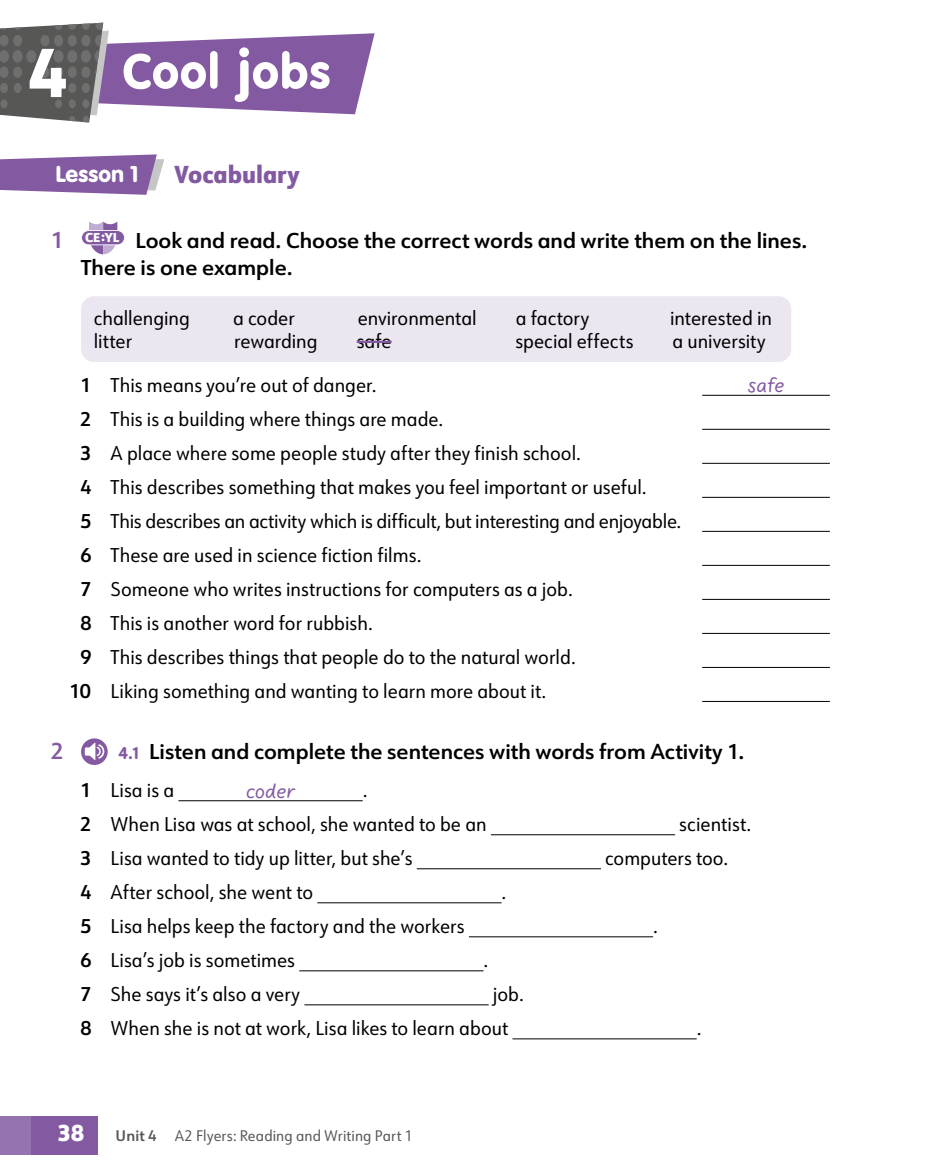
<style>
.page{position:relative;width:932px;height:1174px;background:#fff}
.page>*{position:absolute;margin:0;border:0;box-sizing:border-box;transform-origin:0 0}
.t1{font:800 67.5px "URW Form";color:#fff}
.t2{font:51px "VAG Rundschrift D";letter-spacing:.02em;color:#fff}
.t3{font:800 24px "URW Form Semi Cond";color:#835aa2}
.t4{font:24px "VAG Rundschrift D";color:#fff}
.t5{font:800 22.5px "URW Form";color:#fff}
.t6{font:600 22.5px "URW Form";color:#835aa2}
.t7{font:600 21px/27px "URW Form";color:#000}
.t8{font:21px "Uberhand Pro";color:#835aa2}
.t9{font:19.5px/34px "URW Form Semi Cond";color:#000}
.t10{font:15px "URW Form Semi Cond";letter-spacing:.005em;color:#575756}
.s1{font-size:22.5px;color:#835aa2}
.s2{font-family:"URW Form";font-weight:600}
.s3{font-family:"Sofia Pro Soft";font-weight:700;font-size:18px;color:#835aa2}
</style>
<div class="page">
<div style="left:0;top:1116px;width:98px;height:38px;background:#835aa2"></div>
<div style="left:0;top:1116px;width:31px;height:38px;background:#9572b0"></div>
<svg style="left:0;top:154px;width:164px;height:41px;background:#9978b2"></svg>
<svg style="left:0;top:23px;width:374px;height:100px"></svg>
<div style="left:239px;top:47px;width:10px;height:10px;background:#fff;border-radius:50%"></div>
<svg style="left:81px;top:222px;width:44px;height:32px"></svg>
<div style="left:81px;top:296px;width:710px;height:66px;background:#ece6f1;border-radius:13px"></div>
<hr style="left:356px;top:341px;width:35px;height:2px;background:#835aa2">
<hr style="left:702px;top:395px;width:127px;height:1px;background:#000">
<hr style="left:702px;top:429px;width:127px;height:1px;background:#000">
<hr style="left:702px;top:463px;width:127px;height:1px;background:#000">
<hr style="left:702px;top:497px;width:127px;height:1px;background:#000">
<hr style="left:702px;top:531px;width:127px;height:1px;background:#000">
<hr style="left:702px;top:565px;width:127px;height:1px;background:#000">
<hr style="left:702px;top:599px;width:127px;height:1px;background:#000">
<hr style="left:702px;top:633px;width:127px;height:1px;background:#000">
<hr style="left:702px;top:667px;width:127px;height:1px;background:#000">
<hr style="left:702px;top:701px;width:127px;height:1px;background:#000">
<svg style="left:81px;top:738px;width:27px;height:27px"></svg>
<svg style="left:85px;top:742px;width:20px;height:18px"></svg>
<hr style="left:178px;top:800px;width:184px;height:1px;background:#000">
<hr style="left:490px;top:834px;width:185px;height:1px;background:#000">
<hr style="left:416px;top:868px;width:184px;height:1px;background:#000">
<hr style="left:317px;top:902px;width:184px;height:1px;background:#000">
<hr style="left:468px;top:936px;width:185px;height:1px;background:#000">
<hr style="left:299px;top:970px;width:184px;height:1px;background:#000">
<hr style="left:304px;top:1004px;width:184px;height:1px;background:#000">
<hr style="left:512px;top:1038px;width:184px;height:1px;background:#000">
<h1 class="t1" style="left:28px;top:25px;width:40px">4</h1>
<h2 class="t2" style="left:123px;top:41px;width:210px">Cool obs</h2>
<p class="t4" style="left:55px;top:160px;width:85px">Lesson 1</p>
<p class="t3" style="left:174px;top:157px;width:127px">Vocabulary</p>
<p class="t7" style="left:81px;top:228px;width:727px;text-indent:-30px"><span class="s1">1</span> <sup>CE:YL</sup> Look and read. Choose the correct words and write them on the lines.<br>There is one example.</p>
<p class="t9" style="left:94px;top:301px;width:98px">challenging</p>
<p class="t9" style="left:233px;top:301px;width:63px">a coder</p>
<p class="t9" style="left:357px;top:301px;width:120px">environmental</p>
<p class="t9" style="left:515px;top:301px;width:75px">a factory</p>
<p class="t9" style="left:670px;top:301px;width:103px">interested in</p>
<p class="t9" style="left:94px;top:323px;width:40px">litter</p>
<p class="t9" style="left:234px;top:323px;width:85px">rewarding</p>
<p class="t9" style="left:356px;top:323px;width:36px">safe</p>
<p class="t9" style="left:515px;top:323px;width:120px">special effects</p>
<p class="t9" style="left:672px;top:323px;width:95px">a university</p>
<p class="t9" style="left:81px;top:367px;width:297px"><span class="s2">1</span> This means you’re out of danger.</p>
<p class="t8" style="left:747px;top:370px;width:38px">safe</p>
<p class="t9" style="left:81px;top:401px;width:364px"><span class="s2">2</span> This is a building where things are made.</p>
<p class="t9" style="left:81px;top:435px;width:502px"><span class="s2">3</span> A place where some people study after they finish school.</p>
<p class="t9" style="left:81px;top:469px;width:567px"><span class="s2">4</span> This describes something that makes you feel important or useful.</p>
<p class="t9" style="left:81px;top:503px;width:602px"><span class="s2">5</span> This describes an activity which is difficult, but interesting and enjoyable.</p>
<p class="t9" style="left:81px;top:537px;width:342px"><span class="s2">6</span> These are used in science fiction films.</p>
<p class="t9" style="left:81px;top:571px;width:493px"><span class="s2">7</span> Someone who writes instructions for computers as a job.</p>
<p class="t9" style="left:81px;top:605px;width:294px"><span class="s2">8</span> This is another word for rubbish.</p>
<p class="t9" style="left:81px;top:639px;width:496px"><span class="s2">9</span> This describes things that people do to the natural world.</p>
<p class="t9" style="left:69px;top:673px;width:478px"><span class="s2">10</span> Liking something and wanting to learn more about it.</p>
<p class="t6" style="left:51px;top:735px;width:14px">2</p>
<p class="t7" style="left:118px;top:738px;width:627px"><span class="s3">4.1</span> Listen and complete the sentences with words from Activity 1.</p>
<p class="t9" style="left:81px;top:772px;width:95px"><span class="s2">1</span> Lisa is a</p>
<p class="t8" style="left:246px;top:775px;width:50px">coder</p>
<p class="t9" style="left:81px;top:772px;width:407px;text-indent:282px">.<br><span class="s2">2</span> When Lisa was at school, she wanted to be an</p>
<p class="t9" style="left:679px;top:806px;width:73px">scientist.</p>
<p class="t9" style="left:81px;top:840px;width:333px"><span class="s2">3</span> Lisa wanted to tidy up litter, but she’s</p>
<p class="t9" style="left:605px;top:840px;width:125px">computers too.</p>
<p class="t9" style="left:81px;top:874px;width:234px"><span class="s2">4</span> After school, she went to</p>
<p class="t9" style="left:501px;top:874px;width:6px">.</p>
<p class="t9" style="left:81px;top:908px;width:385px"><span class="s2">5</span> Lisa helps keep the factory and the workers</p>
<p class="t9" style="left:81px;top:942px;width:216px"><span class="s2">6</span> Lisa’s job is sometimes</p>
<p class="t9" style="left:483px;top:942px;width:6px">.</p>
<p class="t9" style="left:81px;top:976px;width:444px;text-indent:412px">job.<br><span class="s2">8</span> When she is not at work, Lisa likes to learn about</p>
<p class="t9" style="left:81px;top:976px;width:221px"><span class="s2">7</span> She says it’s also a very</p>
<p class="t5" style="left:58px;top:1116px;width:27px">38</p>
<p class="t10" style="left:116px;top:1126px;width:298px"><span class="s2">Unit 4</span> A2 Flyers: Reading and Writing Part 1</p>
<p class="t9" style="left:653px;top:908px;width:6px">.</p>
<p class="t9" style="left:696px;top:1010px;width:6px">.</p>
</div>
